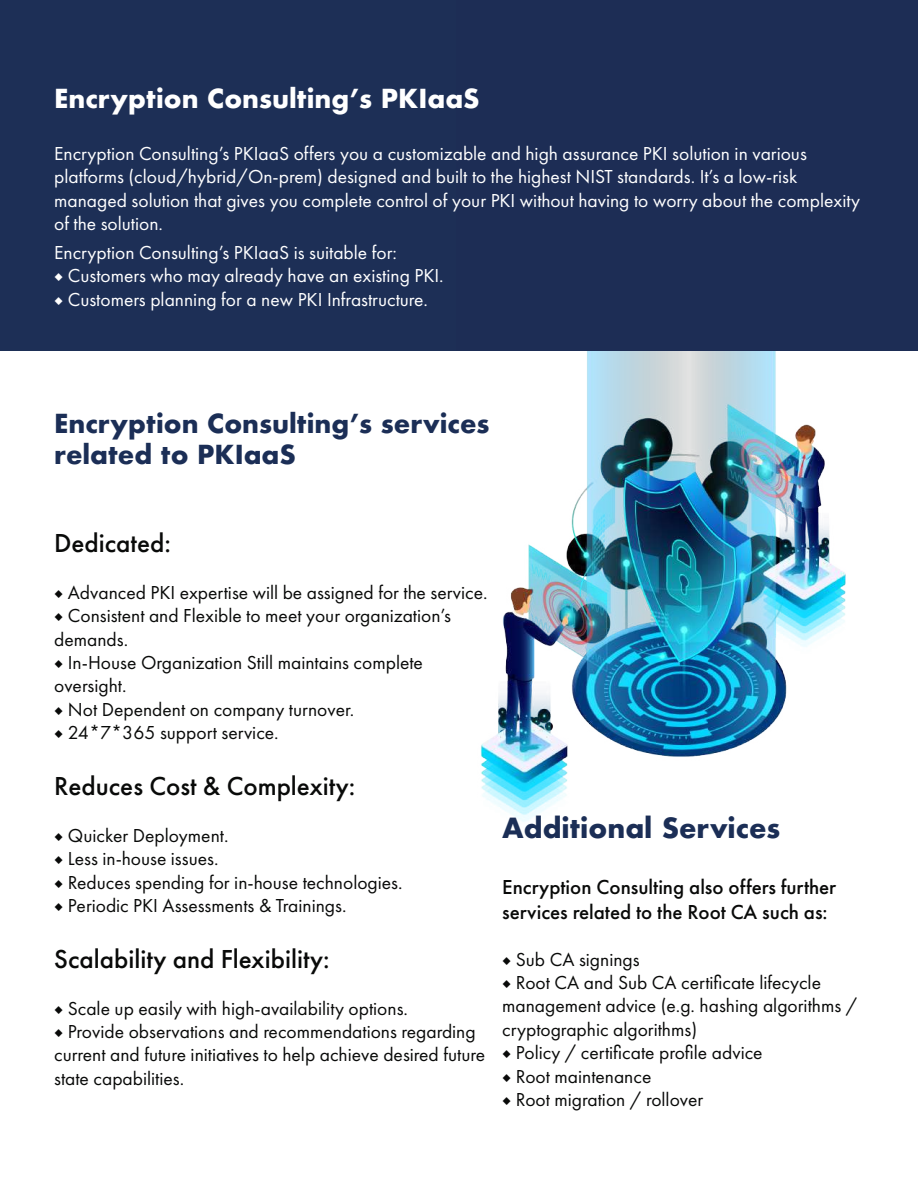
<style>
.page{position:relative;width:918px;height:1188px;background:#fff}
.page>*{position:absolute;margin:0;border:0;box-sizing:border-box;transform-origin:0 0}
.t1{font:500 27px "Futura PT";color:#090a09}
.t2{font:700 27px "Futura";color:#1b2e56}
.t3{font:700 25.5px/30.6px "Futura";color:#1b2e56}
.t4{font:700 25.5px "Futura";color:#fff}
.t5{font:500 21px/25.2px "Futura PT";color:#090a09}
.t6{font:19.5px/23.4px "Futura PT";color:#090a09}
.t7{font:19.5px/23.4px "Futura PT";color:#fff}
.s1{font-family:"Minion Pro"}
</style>
<div class="page">
<div style="left:0;top:0;width:918px;height:351px;background:#1d2f56"></div>
<img style="left:481px;top:352px;width:365px;height:470px">
<h2 class="t4" style="left:54px;top:80px;width:427px">Encryption Consulting’s PKIaaS</h2>
<p class="t7" style="left:54px;top:141px;width:808px">Encryption Consulting’s PKIaaS offers you a customizable and high assurance PKI solution in various platforms (cloud/hybrid/On-prem) designed and built to the highest NIST standards. It’s a low-risk managed solution that gives you complete control of your PKI without having to worry about the complexity of the solution.</p>
<p class="t7" style="left:54px;top:240px;width:344px">Encryption Consulting’s PKIaaS is suitable for:</p>
<p class="t7" style="left:54px;top:264px;width:391px"><span class="s1">◆</span> Customers who may already have an existing PKI.</p>
<p class="t7" style="left:54px;top:287px;width:375px"><span class="s1">◆</span> Customers planning for a new PKI Infrastructure.</p>
<h2 class="t3" style="left:54px;top:408px;width:437px">Encryption Consulting’s services related to PKIaaS</h2>
<h1 class="t1" style="left:54px;top:527px;width:118px">Dedicated:</h1>
<p class="t6" style="left:54px;top:581px;width:435px"><span class="s1">◆</span> Advanced PKI expertise will be assigned for the service.</p>
<p class="t6" style="left:54px;top:604px;width:398px"><span class="s1">◆</span> Consistent and Flexible to meet your organization’s demands.</p>
<p class="t6" style="left:54px;top:651px;width:370px"><span class="s1">◆</span> In-House Organization Still maintains complete oversight.</p>
<p class="t6" style="left:54px;top:698px;width:302px"><span class="s1">◆</span> Not Dependent on company turnover.</p>
<p class="t6" style="left:54px;top:721px;width:226px"><span class="s1">◆</span> 24*7*365 support service.</p>
<h1 class="t1" style="left:54px;top:770px;width:303px">Reduces Cost &amp; Complexity:</h1>
<p class="t6" style="left:54px;top:824px;width:176px"><span class="s1">◆</span> Quicker Deployment.</p>
<p class="t6" style="left:54px;top:847px;width:166px"><span class="s1">◆</span> Less in-house issues.</p>
<p class="t6" style="left:54px;top:870px;width:350px"><span class="s1">◆</span> Reduces spending for in-house technologies.</p>
<p class="t6" style="left:54px;top:894px;width:294px"><span class="s1">◆</span> Periodic PKI Assessments &amp; Trainings.</p>
<h1 class="t1" style="left:54px;top:943px;width:277px">Scalability and Flexibility:</h1>
<p class="t6" style="left:54px;top:996px;width:355px"><span class="s1">◆</span> Scale up easily with high-availability options.</p>
<p class="t6" style="left:54px;top:1020px;width:432px"><span class="s1">◆</span> Provide observations and recommendations regarding current and future initiatives to help achieve desired future state capabilities.</p>
<h1 class="t2" style="left:502px;top:809px;width:280px">Additional Services</h1>
<p class="t5" style="left:502px;top:874px;width:335px">Encryption Consulting also offers further services related to the Root CA such as:</p>
<p class="t6" style="left:502px;top:947px;width:139px"><span class="s1">◆</span> Sub CA signings</p>
<p class="t6" style="left:502px;top:971px;width:357px"><span class="s1">◆</span> Root CA and Sub CA certificate lifecycle management advice (e.g. hashing algorithms / cryptographic algorithms)</p>
<p class="t6" style="left:502px;top:1041px;width:262px"><span class="s1">◆</span> Policy / certificate profile advice</p>
<p class="t6" style="left:502px;top:1064px;width:151px"><span class="s1">◆</span> Root maintenance</p>
<p class="t6" style="left:502px;top:1088px;width:203px"><span class="s1">◆</span> Root migration / rollover</p>
</div>
